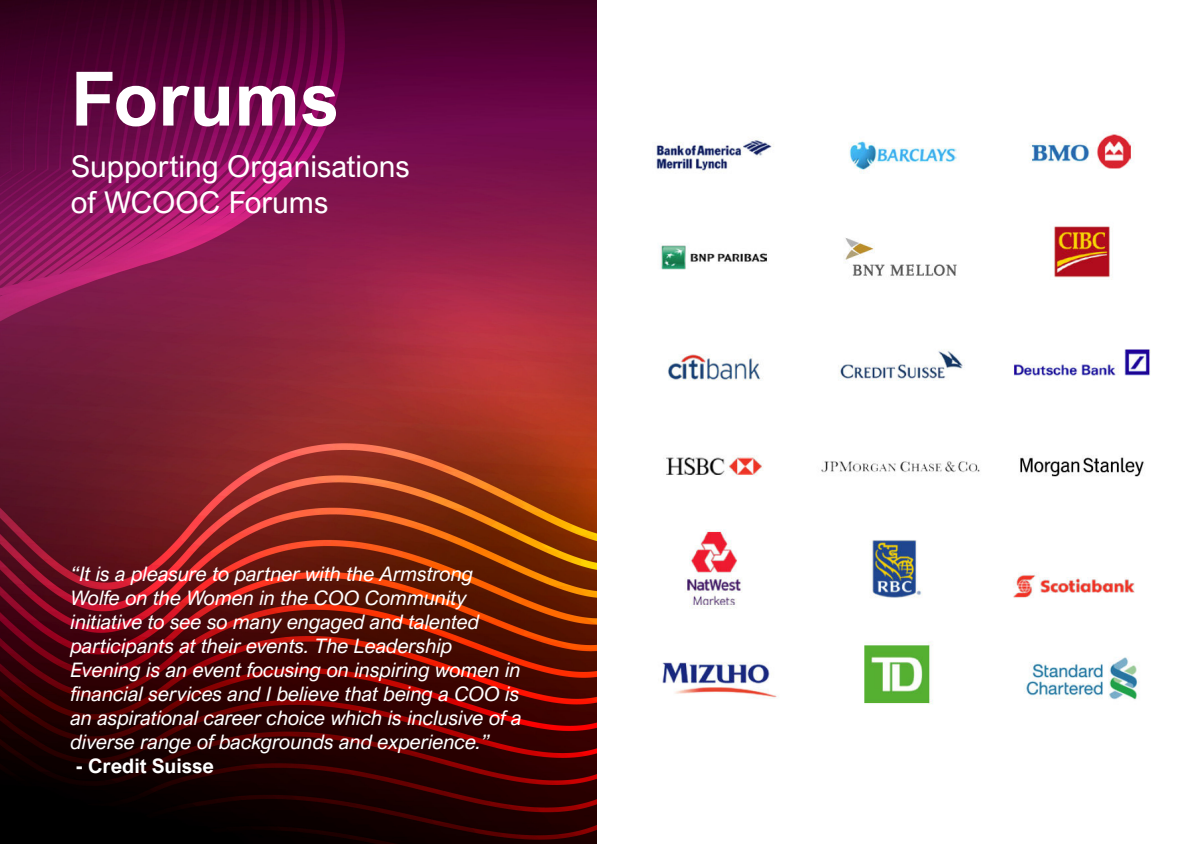
<style>
.page{position:relative;width:1192px;height:844px;background:#fff}
.page>*{position:absolute;margin:0;border:0;box-sizing:border-box;transform-origin:0 0}
.t1{font:700 75px "Arial Nova";color:#fff}
.t2{font:30px/36px "Arial Nova";color:#fff}
.t3{font:italic 20px/24px "Arial Nova";color:#fff}
.t4{font:700 20px "Arial Nova";color:#fff}
</style>
<div class="page">
<img style="left:0;top:0;width:596px;height:843px">
<img style="left:655px;top:134px;width:496px;height:570px">
<img style="left:0;top:0;width:1px;height:184px">
<h1 class="t1" style="left:71px;top:69px;width:269px">Forums</h1>
<h2 class="t2" style="left:71px;top:150px;width:341px">Supporting Organisations of WCOOC Forums</h2>
<p class="t3" style="left:71px;top:561px;width:453px">“It is a pleasure to partner with the Armstrong Wolfe on the Women in the COO Community initiative to see so many engaged and talented participants at their events. The Leadership Evening is an event focusing on inspiring women in financial services and I believe that being a COO is an aspirational career choice which is inclusive of a diverse range of backgrounds and experience.”</p>
<p class="t4" style="left:76px;top:757px;width:140px">- Credit Suisse</p>
</div>
